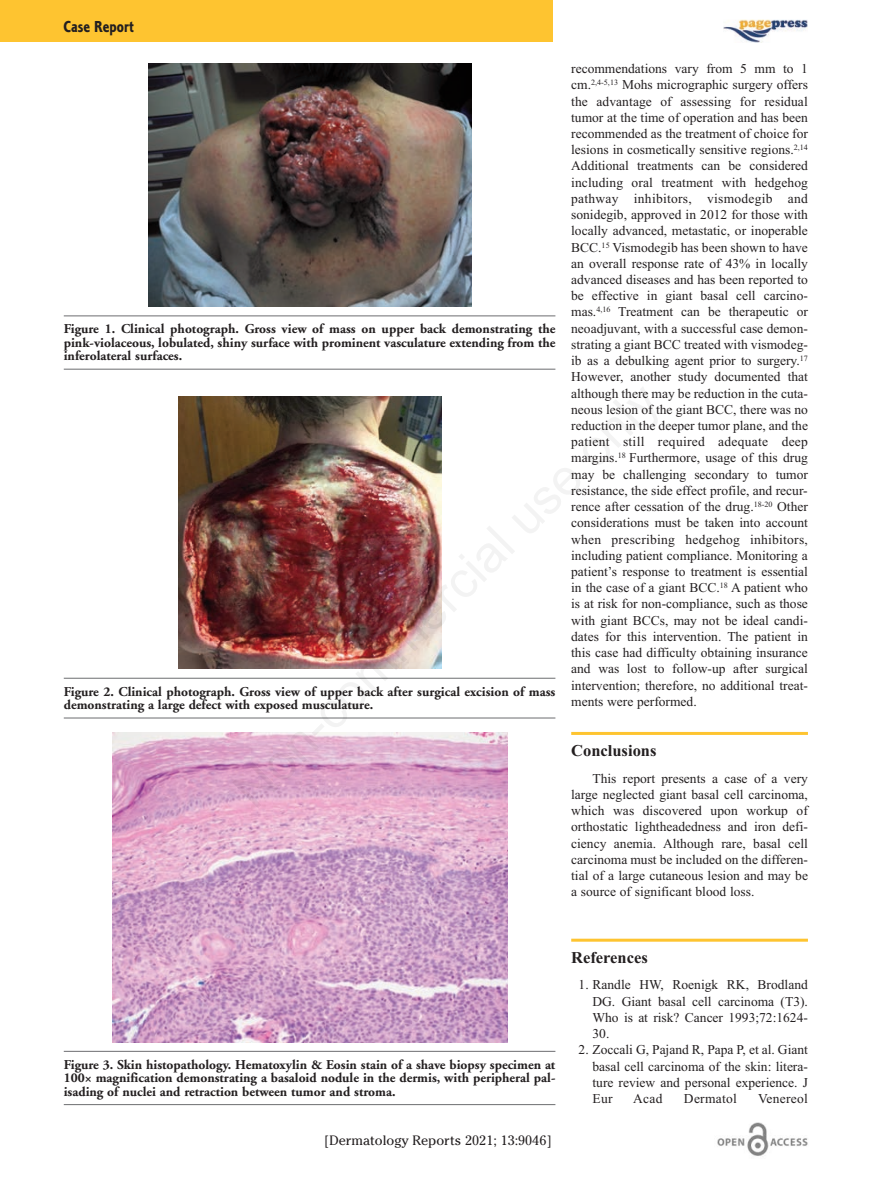
<style>
.page{position:relative;width:893px;height:1191px;background:#fff}
.page>*{position:absolute;margin:0;border:0;box-sizing:border-box;transform-origin:0 0}
.t1{font:700 16.5px "Times New Roman";color:#231f20}
.t2{font:16.5px "Corinthian Bold Condensed Plain";color:#231f20}
.t3{font:13.5px/16.2px "Times New Roman";color:#231f20;text-align:justify}
.t4{font:700 13.5px/13.5px "Adobe Garamond";color:#231f20;text-align:justify}
.t5{font:13.5px "Cheltenham";color:#231f20}
.t6{font:13.5px "Times New Roman";letter-spacing:.02em;color:#231f20}
</style>
<div class="page">
<hr style="left:571px;top:732px;width:237px;height:3px;background:#fec430">
<hr style="left:571px;top:938px;width:237px;height:3px;background:#fec430">
<div style="left:0;top:0;width:553px;height:42px;background:#fec430"></div>
<img style="left:717px;top:1123px;width:91px;height:33px">
<img style="left:723px;top:19px;width:84px;height:24px">
<hr style="left:64px;top:315px;width:491px;height:1px;background:#6c6d70">
<hr style="left:64px;top:369px;width:491px;height:1px;background:#6c6d70">
<img style="left:149px;top:64px;width:323px;height:243px">
<img style="left:178px;top:397px;width:263px;height:272px">
<img style="left:112px;top:732px;width:395px;height:310px">
<hr style="left:64px;top:678px;width:491px;height:1px;background:#6c6d70">
<hr style="left:64px;top:717px;width:491px;height:1px;background:#6c6d70">
<hr style="left:64px;top:1051px;width:491px;height:1px;background:#6c6d70">
<hr style="left:64px;top:1104px;width:491px;height:1px;background:#6c6d70">
<p class="t2" style="left:63px;top:21px;width:72px">Case Report</p>
<p class="t4" style="left:64px;top:323px;width:493px">Figure 1. Clinical photograph. Gross view of mass on upper back demonstrating the pink-violaceous, lobulated, shiny surface with prominent vasculature extending from the inferolateral surfaces.</p>
<p class="t4" style="left:64px;top:686px;width:493px">Figure 2. Clinical photograph. Gross view of upper back after surgical excision of mass demonstrating a large defect with exposed musculature.</p>
<p class="t3" style="left:571px;top:60px;width:238px">recommendations vary from 5 mm to 1 cm.<sup>2,4-5,13</sup> Mohs micrographic surgery offers the advantage of assessing for residual tumor at the time of operation and has been recommended as the treatment of choice for lesions in cosmetically sensitive regions.<sup>2,14<br></sup>Additional treatments can be considered including oral treatment with hedgehog pathway inhibitors, vismodegib and sonidegib, approved in 2012 for those with locally advanced, metastatic, or inoperable BCC.<sup>15</sup> Vismodegib has been shown to have an overall response rate of 43% in locally advanced diseases and has been reported to be effective in giant basal cell carcino&shy;mas.<sup>4,16</sup> Treatment can be therapeutic or neoadjuvant, with a successful case demon&shy;strating a giant BCC treated with vismodeg&shy;ib as a debulking agent prior to surgery.<sup>17<br></sup>However, another study documented that although there may be reduction in the cuta&shy;neous lesion of the giant BCC, there was no reduction in the deeper tumor plane, and the patient still required adequate deep margins.<sup>18</sup> Furthermore, usage of this drug may be challenging secondary to tumor resistance, the side effect profile, and recur&shy;rence after cessation of the drug.<sup>18-20</sup> Other considerations must be taken into account when prescribing hedgehog inhibitors, including patient compliance. Monitoring a patient’s response to treatment is essential in the case of a giant BCC.<sup>18</sup> A patient who is at risk for non-compliance, such as those with giant BCCs, may not be ideal candi&shy;dates for this intervention. The patient in this case had difficulty obtaining insurance and was lost to follow-up after surgical intervention; therefore, no additional treat&shy;ments were performed.</p>
<p class="t1" style="left:571px;top:741px;width:87px">Conclusions</p>
<p class="t3" style="left:571px;top:770px;width:238px;text-indent:21px">This report presents a case of a very large neglected giant basal cell carcinoma, which was discovered upon workup of orthostatic lightheadedness and iron defi&shy;ciency anemia. Although rare, basal cell carcinoma must be included on the differen&shy;tial of a large cutaneous lesion and may be a source of significant blood loss.</p>
<p class="t4" style="left:64px;top:1058px;width:493px">Figure 3. Skin histopathology. Hematoxylin &amp; Eosin stain of a shave biopsy specimen at 100× magnification demonstrating a basaloid nodule in the dermis, with peripheral pal&shy;isading of nuclei and retraction between tumor and stroma.</p>
<p class="t5" style="left:324px;top:1132px;width:229px">[Dermatology Reports 2021; 13:9046]</p>
<p class="t1" style="left:571px;top:947px;width:78px">References</p>
<p class="t3" style="left:592px;top:976px;width:217px;text-indent:-14px">1. Randle HW, Roenigk RK, Brodland DG. Giant basal cell carcinoma (T3).<br>Who is at risk? Cancer 1993;72:1624- 30.</p>
<p class="t3" style="left:592px;top:1041px;width:217px;text-indent:-14px">2. Zoccali G, Pajand R, Papa P, et al. Giant basal cell carcinoma of the skin: litera&shy;ture review and personal experience. J Eur</p>
<p class="t3" style="left:633px;top:1090px;width:31px">Acad</p>
<p class="t6" style="left:684px;top:1090px;width:54px">Dermatol</p>
<p class="t6" style="left:758px;top:1090px;width:51px">Venereol</p>
</div>
